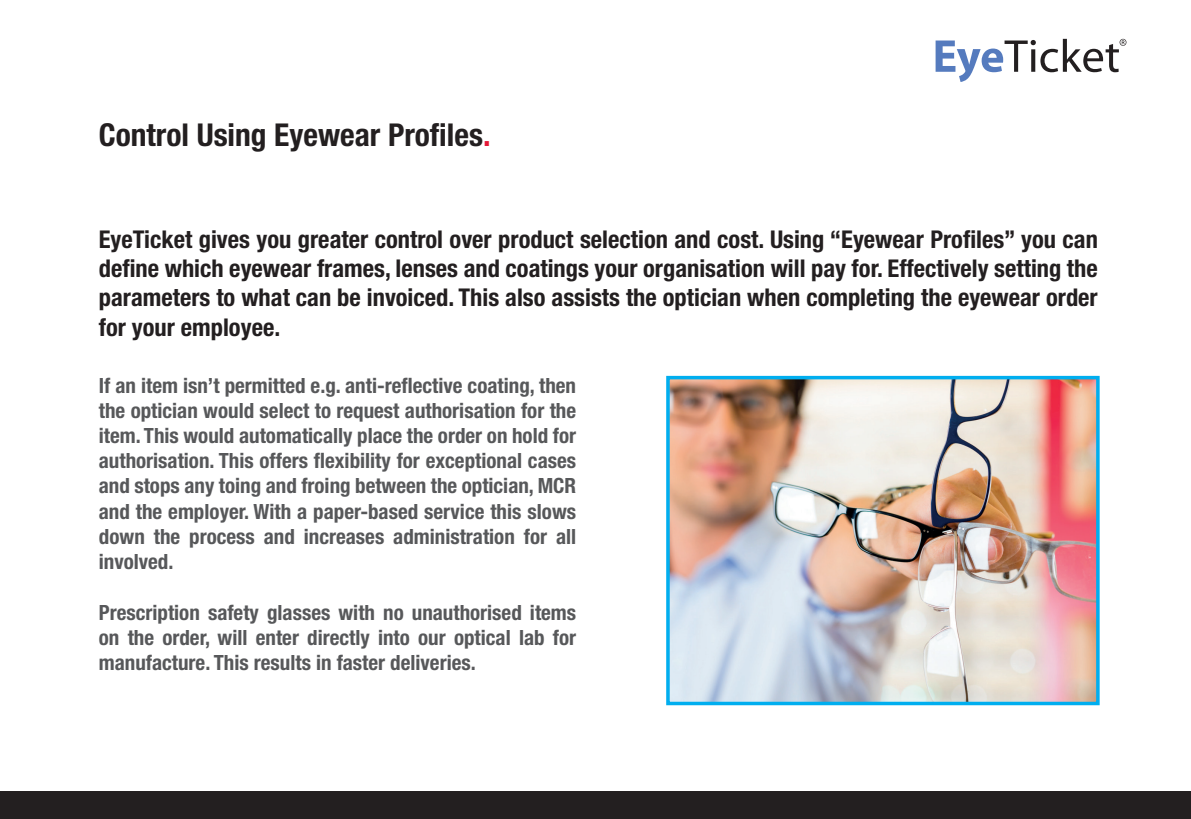
<style>
.page{position:relative;width:1191px;height:819px;background:#fff}
.page>*{position:absolute;margin:0;border:0;box-sizing:border-box;transform-origin:0 0}
.t1{font:700 condensed 31.5px "Helvetica Neue";color:#231f20}
.t2{font:700 condensed 24.5px/29.4px "Helvetica Neue";color:#231f20;text-align:justify}
.t3{font:700 condensed 21px/25.2px "Helvetica Neue";color:#57585a;text-align:justify}
.s1{color:#e51836}
</style>
<div class="page">
<div style="left:0;top:791px;width:1191px;height:28px;background:#231f20"></div>
<img style="left:671px;top:381px;width:423px;height:319px">
<div style="left:666px;top:376px;width:433px;height:329px;border:4px solid #00aeef"></div>
<svg style="left:935px;top:39px;width:191px;height:43px"></svg>
<h1 class="t1" style="left:99px;top:108px;width:393px">Control Using Eyewear Profiles<span class="s1">.</span></h1>
<p class="t2" style="left:99px;top:222px;width:1000px">EyeTicket gives you greater control over product selection and cost. Using “Eyewear Profiles” you can define which eyewear frames, lenses and coatings your organisation will pay for. Effectively setting the parameters to what can be invoiced. This also assists the optician when completing the eyewear order for your employee.</p>
<p class="t3" style="left:99px;top:371px;width:479px">If an item isn’t permitted e.g. anti-reflective coating, then the optician would select to request authorisation for the item. This would automatically place the order on hold for authorisation. This offers flexibility for exceptional cases and stops any toing and froing between the optician, MCR and the employer. With a paper-based service this slows down the process and increases administration for all involved.</p>
<p class="t3" style="left:99px;top:598px;width:479px">Prescription safety glasses with no unauthorised items on the order, will enter directly into our optical lab for manufacture. This results in faster deliveries.</p>
</div>
